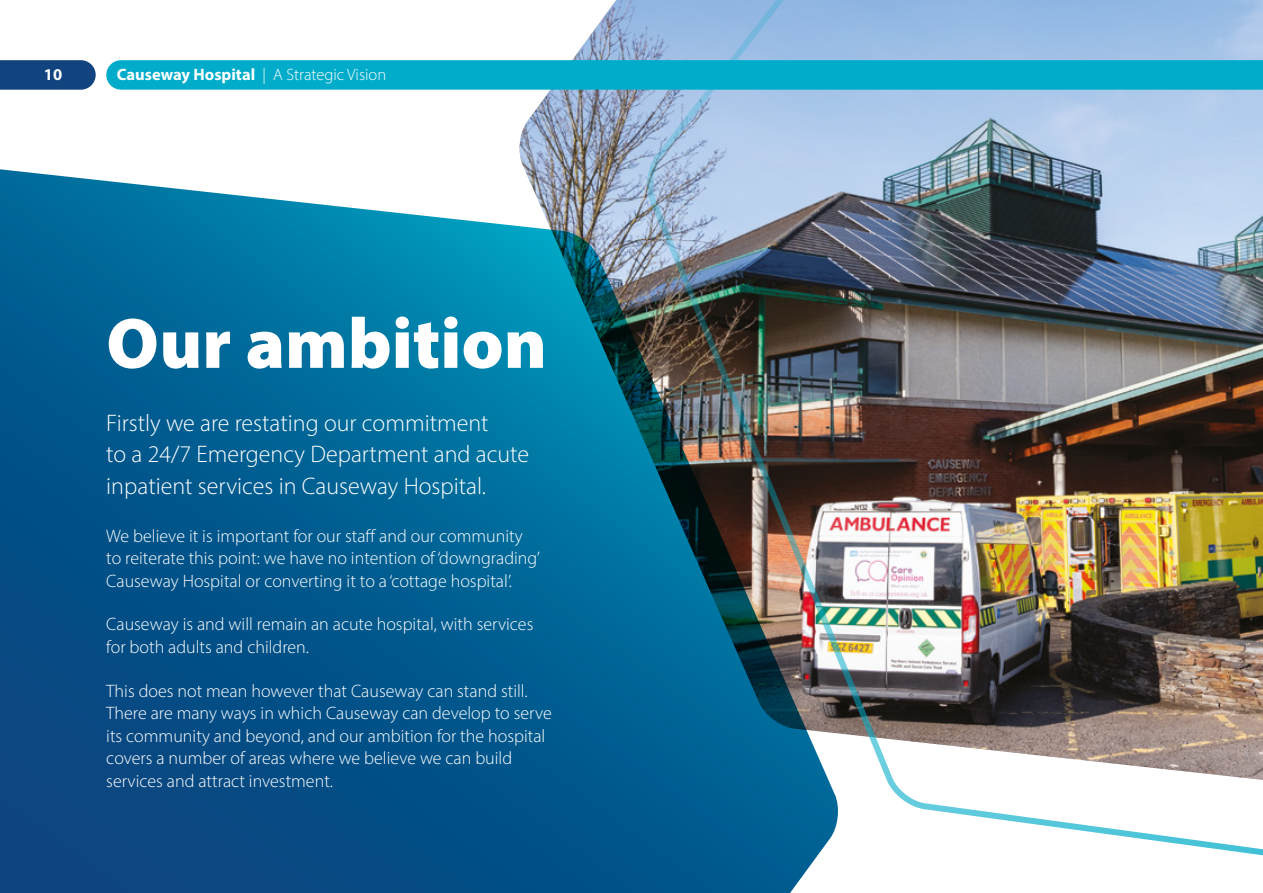
<style>
.page{position:relative;width:1263px;height:893px;background:#fff}
.page>*{position:absolute;margin:0;border:0;box-sizing:border-box;transform-origin:0 0}
.H2_-_Head{font:900 72px "Myriad Pro";color:#fff}
.P_-_Leadin{font:300 24px/31.5px "Myriad Pro";color:#fff}
.P_-_Body{font:300 18px/22.5px "Myriad Pro";color:#fff}
.t1{font:300 16.5px "Myriad Pro";color:#fff}
.t2{font:700 16.5px "Myriad Pro";color:#fff}
.s1{font-weight:700}
</style>
<div class="page">
<svg style="left:0;top:169px;width:640px;height:724px;background:#0b6294"></svg>
<img style="left:517px;top:0;width:123px;height:780px">
<img style="left:640px;top:0;width:623px;height:893px">
<div style="left:106px;top:60px;width:1157px;height:30px;background:#00acc9"></div>
<svg style="left:0;top:60px;width:96px;height:30px;background:#1d4c84"></svg>
<p class="t2" style="left:44px;top:64px;width:20px">10</p>
<p class="t1" style="left:117px;top:64px;width:271px"><span class="s1">Causeway Hospital</span> | A Strategic Vision</p>
<h2 class="H2_-_Head" style="left:106px;top:295px;width:442px">Our ambition</h2>
<p class="P_-_Leadin" style="left:106px;top:407px;width:424px">Firstly we are restating our commitment<br>to a 24/7 Emergency Department and acute inpatient services in Causeway Hospital.</p>
<p class="P_-_Body" style="left:106px;top:524px;width:435px">We believe it is important for our staff and our community to reiterate this point: we have no intention of ‘downgrading’<br>Causeway Hospital or converting it to a ‘cottage hospital’.</p>
<p class="P_-_Body" style="left:106px;top:613px;width:429px">Causeway is and will remain an acute hospital, with services for both adults and children.</p>
<p class="P_-_Body" style="left:106px;top:679px;width:447px">This does not mean however that Causeway can stand still.<br>There are many ways in which Causeway can develop to serve its community and beyond, and our ambition for the hospital covers a number of areas where we believe we can build services and attract investment.</p>
</div>
